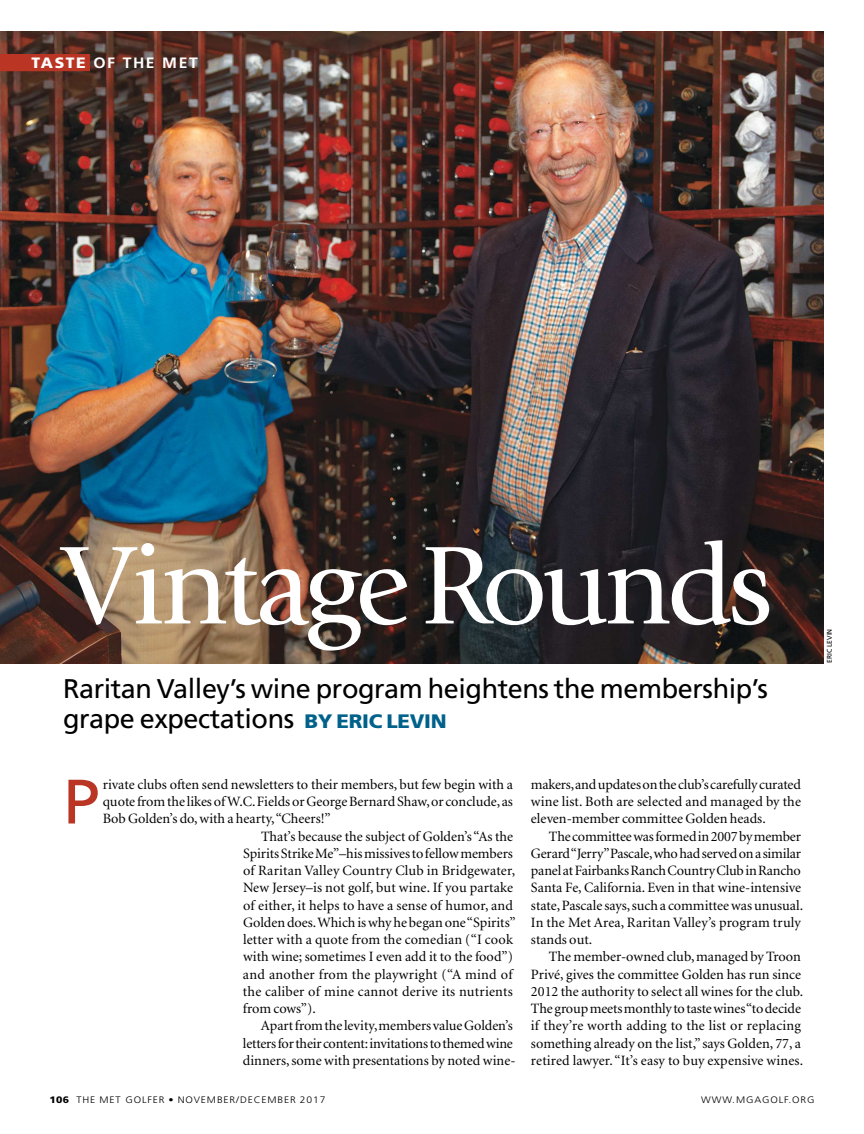
<style>
.page{position:relative;width:864px;height:1134px;background:#fff}
.page>*{position:absolute;margin:0;border:0;box-sizing:border-box;transform-origin:0 0}
.t1{font:115.5px "Giovanni";letter-spacing:-.045em;color:#fff}
.t2{font:62.7px "Frutiger";color:#ba3523;scale:1.05 1}
.t3{font:27px/30px "Frutiger";letter-spacing:-.015em;color:#000}
.t4{font:700 15px "Frutiger";letter-spacing:.1em;color:#fff;scale:1.05 1}
.t5{font:14.25px/17.2px "Minion";color:#000;text-align:justify}
.t6{font:300 9.3px "Frutiger";letter-spacing:.085em;color:#000;scale:1.1 1}
.t7{font:6.75px "Frutiger";color:#000}
.s1{font-weight:900}
.s2{font-weight:900;font-size:19.5px;color:#00618b}
</style>
<div class="page">
<img style="left:0;top:32px;width:824px;height:631px">
<div style="left:0;top:54px;width:90px;height:17px;background:#ba3523"></div>
<p class="t4" style="left:31px;top:54px;width:160px"><span class="s1">TASTE</span> OF THE MET</p>
<p class="t1" style="left:63px;top:540px;width:711px">Vintage Rounds</p>
<p class="t3" style="left:63px;top:676px;width:707px">Raritan Valley’s wine program heightens the membership’s grape expectations <span class="s2">BY ERIC LEVIN</span></p>
<p class="t7" style="left:827px;top:663px;width:36px;rotate:-90deg">ERIC LEVIN</p>
<p class="t2" style="left:63px;top:776px;width:36px">P</p>
<p class="t5" style="left:103px;top:777px;width:412px">rivate clubs often send newsletters to their members, but few begin with a quote from the likes of W.C. Fields or George Bernard Shaw, or conclude, as Bob Golden’s do, with a hearty, “Cheers!”</p>
<p class="t5" style="left:261px;top:829px;width:254px">That’s because the subject of Golden’s “As the</p>
<p class="t5" style="left:243px;top:846px;width:272px">Spirits Strike Me”–his missives to fellow members</p>
<p class="t5" style="left:243px;top:864px;width:274px">of Raritan Valley Country Club in Bridgewater,</p>
<p class="t5" style="left:243px;top:881px;width:272px">New Jersey–is not golf, but wine. If you partake</p>
<p class="t5" style="left:243px;top:898px;width:272px">of either, it helps to have a sense of humor, and</p>
<p class="t5" style="left:243px;top:915px;width:274px">Golden does. Which is why he began one “Spirits”</p>
<p class="t5" style="left:243px;top:933px;width:271px">letter with a quote from the comedian (“I cook</p>
<p class="t5" style="left:243px;top:950px;width:271px">with wine; sometimes I even add it to the food”)</p>
<p class="t5" style="left:243px;top:967px;width:271px">and another from the playwright (“A mind of</p>
<p class="t5" style="left:243px;top:984px;width:272px">the caliber of mine cannot derive its nutrients</p>
<p class="t5" style="left:243px;top:1002px;width:74px">from cows”).</p>
<p class="t5" style="left:261px;top:1019px;width:253px">Apart from the levity, members value Golden’s</p>
<p class="t5" style="left:243px;top:1036px;width:271px">letters for their content: invitations to themed wine</p>
<p class="t5" style="left:243px;top:1053px;width:274px">dinners, some with presentations by noted wine-</p>
<p class="t5" style="left:531px;top:777px;width:272px">makers, and updates on the club’s carefully curated</p>
<p class="t5" style="left:531px;top:795px;width:272px">wine list. Both are selected and managed by the</p>
<p class="t5" style="left:531px;top:812px;width:236px">eleven-member committee Golden heads.</p>
<p class="t5" style="left:549px;top:829px;width:254px">The committee was formed in 2007 by member</p>
<p class="t5" style="left:531px;top:846px;width:272px">Gerard “Jerry” Pascale, who had served on a similar</p>
<p class="t5" style="left:531px;top:864px;width:272px">panel at Fairbanks Ranch Country Club in Rancho</p>
<p class="t5" style="left:531px;top:881px;width:272px">Santa Fe, California. Even in that wine-intensive</p>
<p class="t5" style="left:531px;top:898px;width:274px">state, Pascale says, such a committee was unusual.</p>
<p class="t5" style="left:531px;top:915px;width:272px">In the Met Area, Raritan Valley’s program truly</p>
<p class="t5" style="left:531px;top:933px;width:63px">stands out.</p>
<p class="t5" style="left:549px;top:950px;width:254px">The member-owned club, managed by Troon</p>
<p class="t5" style="left:531px;top:967px;width:272px">Privé, gives the committee Golden has run since</p>
<p class="t5" style="left:531px;top:984px;width:274px">2012 the authority to select all wines for the club.</p>
<p class="t5" style="left:531px;top:1002px;width:272px">The group meets monthly to taste wines “to decide</p>
<p class="t5" style="left:531px;top:1019px;width:272px">if they’re worth adding to the list or replacing</p>
<p class="t5" style="left:531px;top:1036px;width:272px">something already on the list,” says Golden, 77, a</p>
<p class="t5" style="left:531px;top:1053px;width:274px">retired lawyer. “It’s easy to buy expensive wines.</p>
<p class="t6" style="left:50px;top:1094px;width:252px"><span class="s1">106</span> THE MET GOLFER • NOVEMBER/DECEMBER 2017</p>
<p class="t6" style="left:701px;top:1094px;width:104px">WWW.MGAGOLF.ORG</p>
</div>
